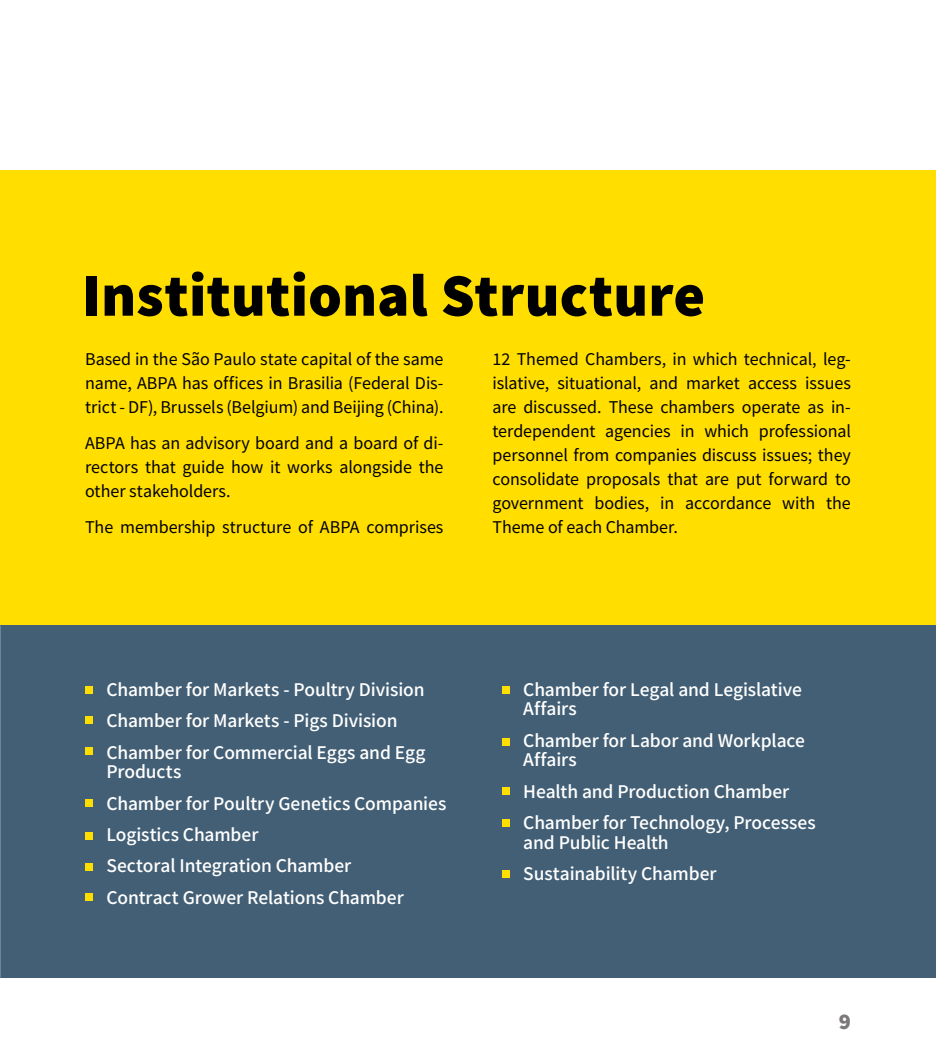
<style>
.page{position:relative;width:936px;height:1063px;background:#fff}
.page>*{position:absolute;margin:0;border:0;box-sizing:border-box;transform-origin:0 0}
.t1{font:900 60.3px "Mada";letter-spacing:.005em;color:#000}
.t2{font:900 22.5px "Mada";color:#7c7a78}
.t3{font:500 19.5px/31.3px "Mada";letter-spacing:-.005em;color:#fff}
.t4{font:18px/24px "Mada";letter-spacing:-.005em;color:#000;text-align:justify}
</style>
<div class="page">
<div style="left:0;top:170px;width:935px;height:808px;background:#ffde00"></div>
<div style="left:0;top:626px;width:935px;height:352px;background:#435f75"></div>
<div style="left:85px;top:687px;width:8px;height:7px;background:#ffde00"></div>
<div style="left:502px;top:687px;width:7px;height:7px;background:#ffde00"></div>
<div style="left:502px;top:738px;width:7px;height:8px;background:#ffde00"></div>
<div style="left:502px;top:787px;width:7px;height:8px;background:#ffde00"></div>
<div style="left:502px;top:819px;width:7px;height:7px;background:#ffde00"></div>
<div style="left:502px;top:870px;width:7px;height:7px;background:#ffde00"></div>
<div style="left:85px;top:716px;width:8px;height:8px;background:#ffde00"></div>
<div style="left:85px;top:747px;width:8px;height:8px;background:#ffde00"></div>
<div style="left:85px;top:799px;width:8px;height:8px;background:#ffde00"></div>
<div style="left:85px;top:832px;width:8px;height:8px;background:#ffde00"></div>
<div style="left:85px;top:864px;width:8px;height:7px;background:#ffde00"></div>
<div style="left:85px;top:893px;width:8px;height:8px;background:#ffde00"></div>
<h1 class="t1" style="left:82px;top:260px;width:624px">Institutional Structure</h1>
<p class="t4" style="left:85px;top:348px;width:360px">Based in the São Paulo state capital of the same name, ABPA has offices in Brasilia (Federal Dis&shy;trict - DF), Brussels (Belgium) and Beijing (China).</p>
<p class="t4" style="left:85px;top:431px;width:360px">ABPA has an advisory board and a board of di&shy;rectors that guide how it works alongside the other stakeholders.</p>
<p class="t4" style="left:85px;top:515px;width:360px">The membership structure of ABPA comprises</p>
<p class="t4" style="left:492px;top:348px;width:360px">12 Themed Chambers, in which technical, leg&shy;islative, situational, and market access issues are discussed. These chambers operate as in&shy;terdependent agencies in which professional personnel from companies discuss issues; they consolidate proposals that are put forward to government bodies, in accordance with the Theme of each Chamber.</p>
<p class="t3" style="left:106px;top:674px;width:320px">Chamber for Markets - Poultry Division<br>Chamber for Markets - Pigs Division<br>Chamber for Commercial Eggs and Egg</p>
<p class="t3" style="left:106px;top:757px;width:341px">Products<br>Chamber for Poultry Genetics Companies<br>Logistics Chamber<br>Sectoral Integration Chamber<br>Contract Grower Relations Chamber</p>
<p class="t3" style="left:523px;top:680px;width:280px;line-height:19.5px">Chamber for Legal and Legislative<br>Affairs</p>
<p class="t3" style="left:523px;top:731px;width:283px;line-height:19.5px">Chamber for Labor and Workplace<br>Affairs</p>
<p class="t3" style="left:523px;top:776px;width:294px">Health and Production Chamber<br>Chamber for Technology, Processes</p>
<p class="t3" style="left:523px;top:827px;width:195px">and Public Health<br>Sustainability Chamber</p>
<p class="t2" style="left:838px;top:1009px;width:14px">9</p>
</div>
